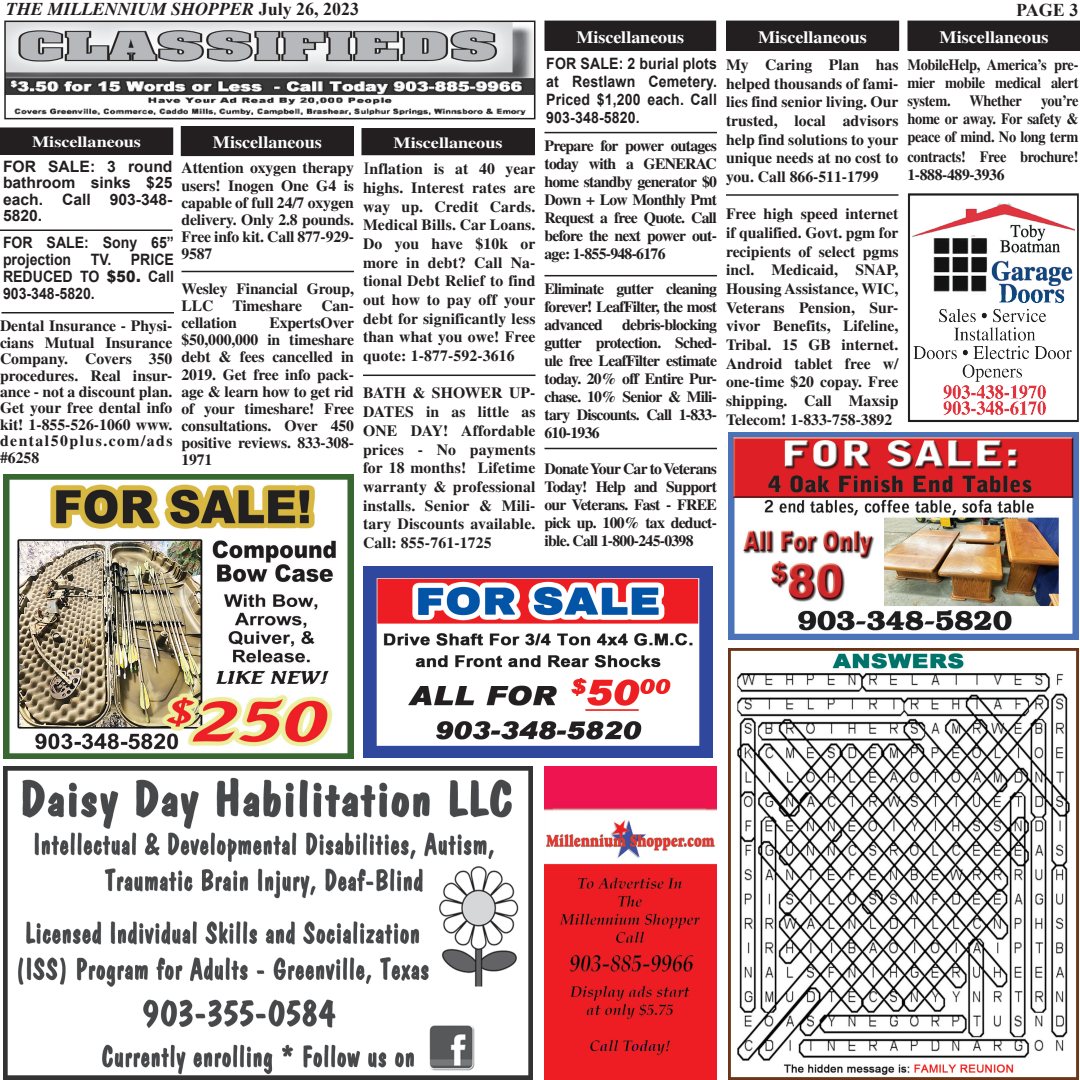
<style>
.page{position:relative;width:1080px;height:1080px;background:#fff}
.page>*{position:absolute;margin:0;border:0;box-sizing:border-box;transform-origin:0 0}
.t1{font:italic 700 18px "Times New Roman";color:#231f20}
.t2{font:700 18px "Times New Roman";color:#231f20}
.t3{font:700 17.4px "Times";color:#fff;scale:1.04 1}
.t4{font:700 17.4px "Times";color:#fff}
.t5{font:700 15.75px/18.6px "Times";letter-spacing:-.01em;color:#231f20;text-align:justify}
.t6{font:700 15.75px/17.9px "Times";letter-spacing:-.01em;color:#231f20;text-align:justify;scale:.92 1}
.t7{font:700 15.75px/18px "Arial";color:#231f20;text-align:justify;scale:.9 1}
.t8{font:700 15.75px/16.5px "Arial";color:#231f20;text-align:justify}
.t9{font:700 15.6px "Times";color:#fff;scale:1.16 1}
.s1{font-style:normal}
.s2{font-weight:400}
.s3{font-weight:900}
</style>
<div class="page">
<img style="left:6px;top:23px;width:528px;height:91px">
<div style="left:4px;top:21px;width:532px;height:98px;border:1px solid #231f20"></div>
<div style="left:545px;top:21px;width:171px;height:29px;background:#231f20"></div>
<div style="left:544px;top:21px;width:172px;height:30px;border:1px solid #231f20"></div>
<div style="left:181px;top:127px;width:172px;height:29px;background:#231f20"></div>
<div style="left:181px;top:126px;width:173px;height:30px;border:1px solid #231f20"></div>
<div style="left:727px;top:21px;width:172px;height:29px;background:#231f20"></div>
<div style="left:726px;top:21px;width:173px;height:30px;border:1px solid #231f20"></div>
<div style="left:0;top:128px;width:173px;height:26px;background:#231f20"></div>
<div style="left:0;top:127px;width:173px;height:28px;border:1px solid #231f20"></div>
<div style="left:362px;top:129px;width:172px;height:26px;background:#231f20"></div>
<div style="left:361px;top:128px;width:174px;height:27px;border:1px solid #231f20"></div>
<div style="left:908px;top:21px;width:172px;height:29px;background:#231f20"></div>
<div style="left:907px;top:21px;width:173px;height:30px;border:1px solid #231f20"></div>
<hr style="left:544px;top:132px;width:173px;height:1px;background:#231f20">
<img style="left:908px;top:193px;width:171px;height:229px">
<hr style="left:0;top:230px;width:172px;height:1px;background:#231f20">
<img style="left:4px;top:474px;width:349px;height:284px">
<img style="left:363px;top:567px;width:350px;height:190px">
<hr style="left:2px;top:312px;width:172px;height:1px;background:#231f20">
<img style="left:729px;top:648px;width:349px;height:432px">
<img style="left:3px;top:767px;width:529px;height:313px">
<hr style="left:182px;top:271px;width:172px;height:1px;background:#231f20">
<hr style="left:363px;top:375px;width:173px;height:1px;background:#231f20">
<hr style="left:544px;top:275px;width:173px;height:1px;background:#231f20">
<hr style="left:544px;top:448px;width:173px;height:1px;background:#231f20">
<hr style="left:726px;top:194px;width:172px;height:2px;background:#231f20">
<img style="left:729px;top:433px;width:349px;height:207px">
<img style="left:544px;top:766px;width:173px;height:314px">
<p class="t1" style="left:6px;top:-2px;width:355px">THE MILLENNIUM SHOPPER <span class="s1">July 26, 2023</span></p>
<p class="t2" style="left:1016px;top:-3px;width:64px">PAGE 3</p>
<p class="t7" style="left:546px;top:55px;width:191px">FOR SALE: 2 burial plots at Restlawn Cemetery.<br>Priced $1,200 each. Call 903-348-5820.</p>
<p class="t3" style="left:758px;top:26px;width:106px">Miscellaneous</p>
<p class="t3" style="left:940px;top:26px;width:106px">Miscellaneous</p>
<p class="t4" style="left:576px;top:26px;width:109px">Miscellaneous</p>
<p class="t5" style="left:726px;top:55px;width:174px">My Caring Plan has helped thousands of fami&shy;lies find senior living. Our trusted, local advisors help find solutions to your unique needs at no cost to you. Call 866-511-1799</p>
<p class="t5" style="left:726px;top:204px;width:174px">Free high speed internet if qualified. Govt. pgm for recipients of select pgms incl. Medicaid, SNAP, Housing Assistance, WIC, Veterans Pension, Sur&shy;vivor Benefits, Lifeline, Tribal. 15 GB internet.<br>Android tablet free w/ one-time $20 copay. Free shipping. Call Maxsip Telecom! 1-833-758-3892</p>
<p class="t6" style="left:908px;top:56px;width:187px">MobileHelp, America’s pre&shy;mier mobile medical alert system. Whether you’re home or away. For safety &amp; peace of mind. No long term</p>
<p class="t6" style="left:908px;top:147px;width:187px">contracts! Free brochure!<br>1-888-489-3936</p>
<p class="t3" style="left:213px;top:132px;width:106px">Miscellaneous</p>
<p class="t9" style="left:32px;top:133px;width:95px">Miscellaneous</p>
<p class="t9" style="left:394px;top:133px;width:95px">Miscellaneous</p>
<p class="t5" style="left:545px;top:136px;width:174px;line-height:18px">Prepare for power outages today with a GENERAC home standby generator $0<br>Down + Low Monthly Pmt Request a free Quote. Call before the next power out&shy;age: 1-855-948-6176</p>
<p class="t5" style="left:545px;top:280px;width:174px;line-height:18px">Eliminate gutter cleaning forever! LeafFilter, the most advanced debris-blocking gutter protection. Sched&shy;ule free LeafFilter estimate today. 20% off Entire Pur&shy;chase. 10% Senior &amp; Mili&shy;tary Discounts. Call 1-833- 610-1936</p>
<p class="t5" style="left:545px;top:459px;width:174px;line-height:18px">Donate Your Car to Veterans Today! Help and Support our Veterans. Fast - FREE pick up. 100% tax deduct&shy;ible. Call 1-800-245-0398</p>
<p class="t8" style="left:3px;top:159px;width:171px">FOR SALE: 3 round bathroom sinks $25 each. Call 903-348- 5820.</p>
<p class="t5" style="left:182px;top:159px;width:174px;line-height:17.2px">Attention oxygen therapy users! Inogen One G4 is capable of full 24/7 oxygen delivery. Only 2.8 pounds.<br>Free info kit. Call 877-929- 9587</p>
<p class="t5" style="left:182px;top:279px;width:174px;line-height:17.2px">Wesley Financial Group, LLC Timeshare Can&shy;cellation</p>
<p class="t5" style="left:363px;top:159px;width:174px"><span class="s2">I</span>nflation is at 40 year highs. Interest rates are way up. Credit Cards.<br>Medical Bills. Car Loans.<br>Do you have $10k or more in debt? Call Na&shy;tional Debt Relief to find out how to pay off your debt for significantly less than what you owe! Free quote: 1-877-592-3616</p>
<p class="t5" style="left:363px;top:384px;width:174px">BATH &amp; SHOWER UP-DATES in as little as ONE DAY! Affordable prices - No payments for 18 months! Lifetime warranty &amp; professional installs. Senior &amp; Mili&shy;tary Discounts available.<br>Call: 855-761-1725</p>
<p class="t7" style="left:3px;top:234px;width:192px;line-height:17.2px">FOR SALE: Sony 65” projection TV. PRICE REDUCED TO <span class="s3">$50.</span> Call 903-348-5820.</p>
<p class="t5" style="left:182px;top:314px;width:174px;line-height:17.2px;text-indent:88px">ExpertsOver $50,000,000 in timeshare debt &amp; fees cancelled in 2019. Get free info pack&shy;age &amp; learn how to get rid of your timeshare! Free consultations. Over 450 positive reviews. 833-308- 1971</p>
<p class="t5" style="left:0;top:317px;width:174px;line-height:16.5px">Dental Insurance - Physi&shy;cians Mutual Insurance Company. Covers 350 procedures. Real insur&shy;ance - not a discount plan.<br>Get your free dental info kit! 1-855-526-1060 www. dental50plus.com/ads #6258</p>
</div>
